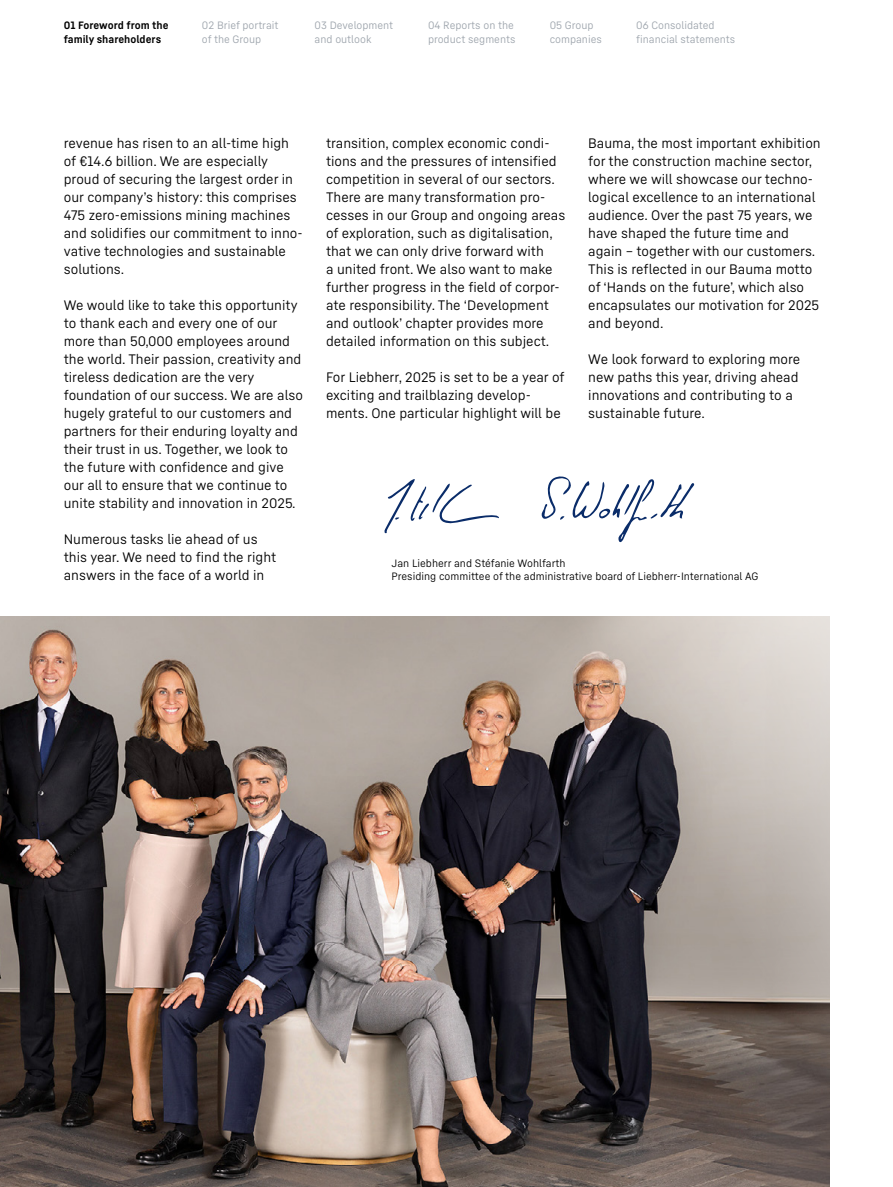
<style>
.page{position:relative;width:893px;height:1187px;background:#fff}
.page>*{position:absolute;margin:0;border:0;box-sizing:border-box;transform-origin:0 0}
.t1{font:13.5px/18px "Liebherr Text";color:#000}
.t2{font:10.5px/14.1px "Liebherr Text";color:#9ea5ad}
.t3{font:10.5px/13.5px "Liebherr Text";color:#000}
.t4{font:700 10.5px/14.1px "Liebherr Text";color:#000}
</style>
<div class="page">
<img style="left:0;top:616px;width:829px;height:570px">
<svg style="left:384px;top:479px;width:115px;height:54px"></svg>
<svg style="left:541px;top:476px;width:154px;height:67px"></svg>
<p class="t4" style="left:64px;top:17px;width:106px">01 Foreword from the family shareholders</p>
<p class="t2" style="left:202px;top:17px;width:78px">02 Brief portrait of the Group</p>
<p class="t2" style="left:315px;top:17px;width:80px">03 Development and outlook</p>
<p class="t2" style="left:428px;top:17px;width:89px">04 Reports on the product segments</p>
<p class="t2" style="left:550px;top:17px;width:54px">05 Group companies</p>
<p class="t2" style="left:636px;top:17px;width:101px">06 Consolidated financial statements</p>
<p class="t1" style="left:64px;top:133px;width:240px">revenue has risen to an all-time high of €14.6 billion. We are especially proud of securing the largest order in our company’s history: this comprises 475 zero-emissions mining machines and solidifies our commitment to inno&shy;vative technologies and sustainable solutions.</p>
<p class="t1" style="left:64px;top:295px;width:241px">We would like to take this opportunity to thank each and every one of our more than 50,000 employees around the world. Their passion, creativity and tireless dedication are the very foundation of our success. We are also hugely grateful to our customers and partners for their enduring loyalty and their trust in us. Together, we look to the future with confidence and give our all to ensure that we continue to unite stability and innovation in 2025.</p>
<p class="t1" style="left:64px;top:529px;width:214px">Numerous tasks lie ahead of us this year. We need to find the right answers in the face of a world in</p>
<p class="t1" style="left:326px;top:133px;width:241px">transition, complex economic condi&shy;tions and the pressures of intensified competition in several of our sectors.<br>There are many transformation pro&shy;cesses in our Group and ongoing areas of exploration, such as digitalisation, that we can only drive forward with<br>a united front. We also want to make further progress in the field of corpor&shy;ate responsibility. The ‘Development and outlook’ chapter provides more detailed information on this subject.</p>
<p class="t1" style="left:326px;top:367px;width:240px">For Liebherr, 2025 is set to be a year of exciting and trailblazing develop&shy;ments. One particular highlight will be</p>
<p class="t1" style="left:588px;top:133px;width:234px">Bauma, the most important exhibition for the construction machine sector, where we will showcase our techno&shy;logical excellence to an international audience. Over the past 75 years, we have shaped the future time and again – together with our customers.<br>This is reflected in our Bauma motto of ‘Hands on the future’, which also encapsulates our motivation for 2025 and beyond.</p>
<p class="t1" style="left:588px;top:349px;width:214px">We look forward to exploring more new paths this year, driving ahead innovations and contributing to a sustainable future.</p>
<p class="t3" style="left:392px;top:555px;width:368px">Jan Liebherr and Stéfanie Wohlfarth<br>Presiding committee of the administrative board of Liebherr-International AG</p>
</div>
